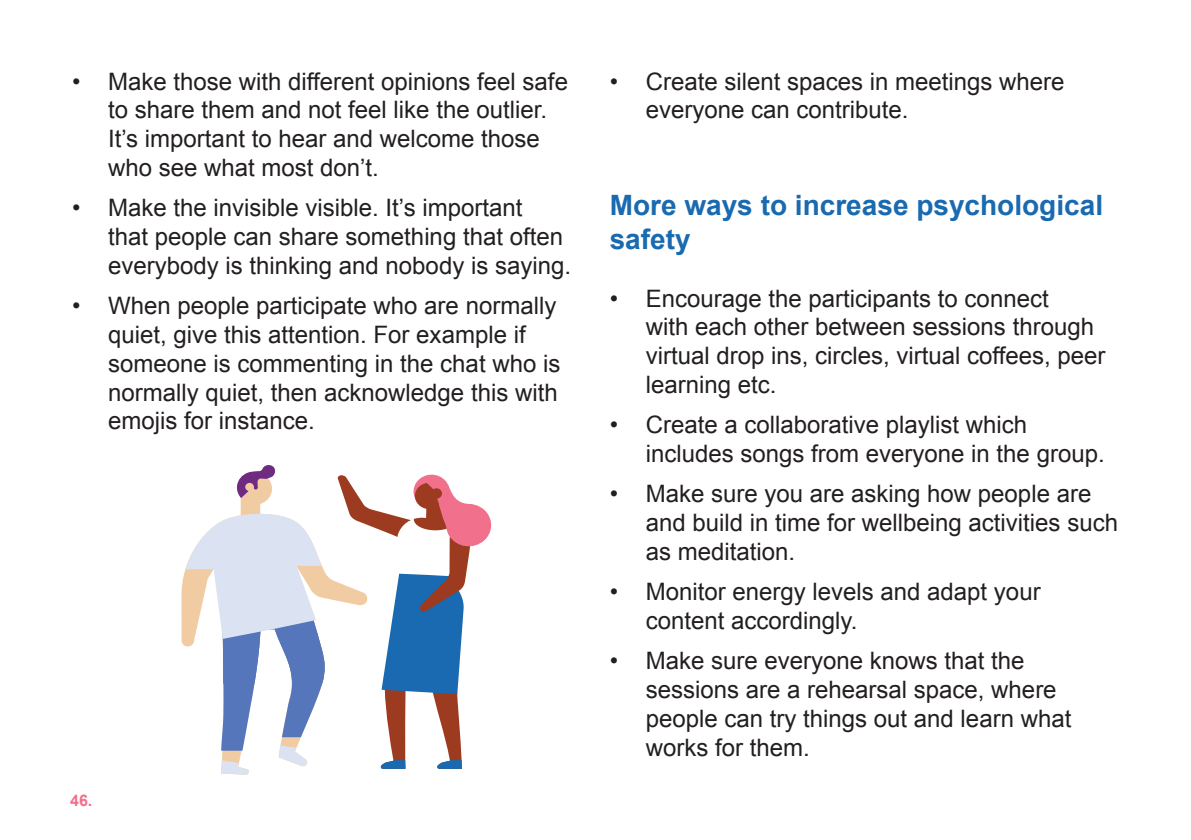
<style>
.page{position:relative;width:1191px;height:840px;background:#fff}
.page>*{position:absolute;margin:0;border:0;box-sizing:border-box;transform-origin:0 0}
.t1{font:700 28px/33.6px "Arial";color:#196ab0}
.t2{font:24px/28.8px "Arial";color:#231f20}
.t3{font:700 16px "Arial";color:#f1708c}
</style>
<div class="page">
<svg style="left:181px;top:571px;width:156px;height:75px"></svg>
<svg style="left:185px;top:465px;width:141px;height:309px"></svg>
<svg style="left:245px;top:482px;width:9px;height:9px"></svg>
<svg style="left:337px;top:474px;width:155px;height:294px"></svg>
<p class="t2" style="left:108px;top:67px;width:461px;text-indent:-36px">• Make those with different opinions feel safe to share them and not feel like the outlier.<br>It’s important to hear and welcome those who see what most don’t.</p>
<p class="t2" style="left:108px;top:193px;width:464px;text-indent:-36px">• Make the invisible visible. It’s important<br>that people can share something that often everybody is thinking and nobody is saying.</p>
<p class="t2" style="left:108px;top:291px;width:454px;text-indent:-36px">• When people participate who are normally quiet, give this attention. For example if someone is commenting in the chat who is normally quiet, then acknowledge this with emojis for instance.</p>
<p class="t3" style="left:70px;top:789px;width:24px">46.</p>
<p class="t2" style="left:645px;top:67px;width:420px;text-indent:-36px">• Create silent spaces in meetings where everyone can contribute.</p>
<p class="t1" style="left:609px;top:189px;width:495px">More ways to increase psychological safety</p>
<p class="t2" style="left:645px;top:284px;width:461px;text-indent:-36px">• Encourage the participants to connect<br>with each other between sessions through virtual drop ins, circles, virtual coffees, peer learning etc.</p>
<p class="t2" style="left:645px;top:410px;width:460px;text-indent:-36px">• Create a collaborative playlist which includes songs from everyone in the group.</p>
<p class="t2" style="left:645px;top:479px;width:474px;text-indent:-36px">• Make sure you are asking how people are and build in time for wellbeing activities such as meditation.</p>
<p class="t2" style="left:645px;top:577px;width:396px;text-indent:-36px">• Monitor energy levels and adapt your content accordingly.</p>
<p class="t2" style="left:645px;top:646px;width:427px;text-indent:-36px">• Make sure everyone knows that the sessions are a rehearsal space, where people can try things out and learn what works for them.</p>
</div>
